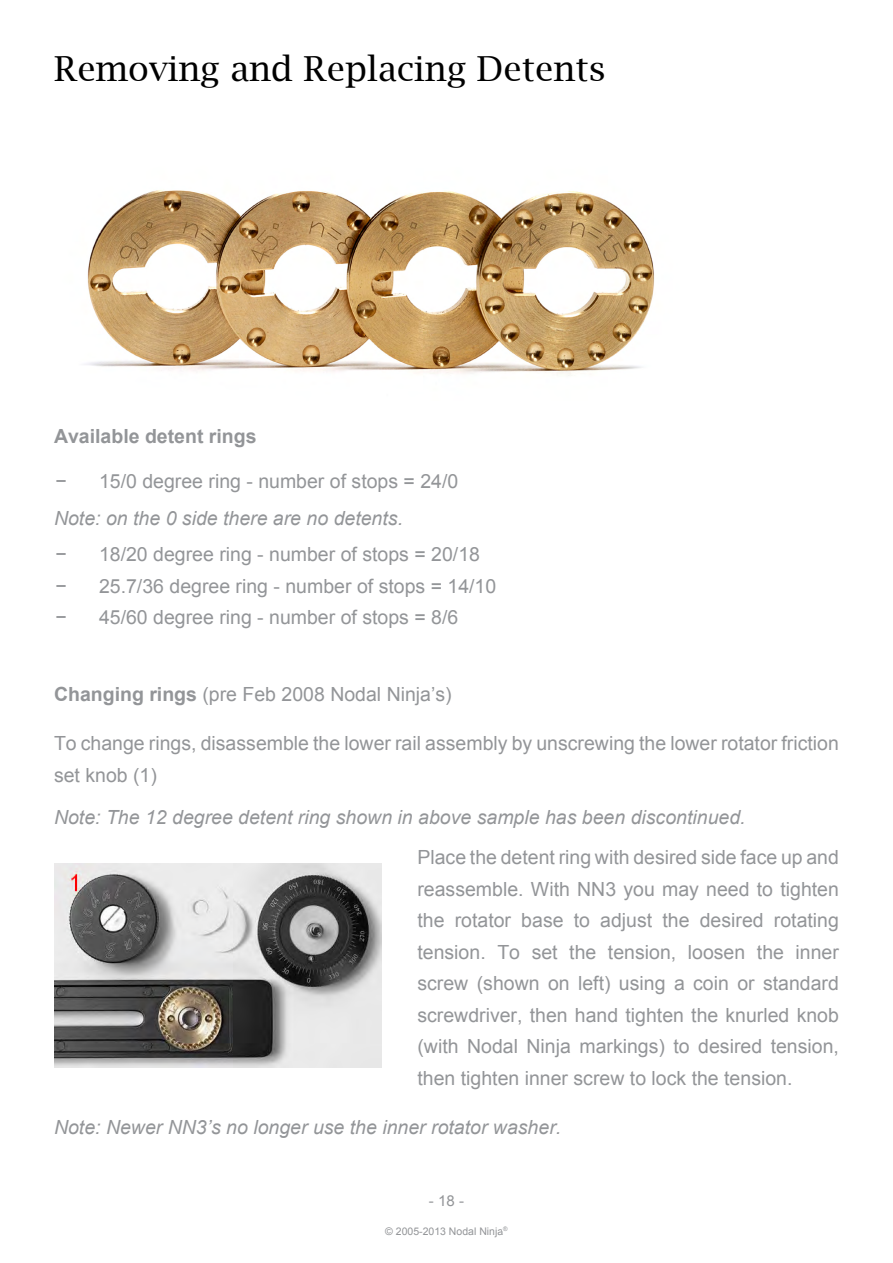
<style>
.page{position:relative;width:893px;height:1263px;background:#fff}
.page>*{position:absolute;margin:0;border:0;box-sizing:border-box;transform-origin:0 0}
.t1{font:34.5px "Lucida Bright";color:#000}
.t2{font:19.5px/31.5px "Arial";color:#939598}
.t3{font:italic 19.5px "Arial";color:#939598}
.t4{font:700 19.5px "Arial";color:#939598}
.t5{font:15px "Arial";color:#939598}
.t6{font:10.5px "Arial";color:#939598}
.s1{font-weight:700}
</style>
<div class="page">
<img style="left:85px;top:190px;width:569px;height:186px">
<img style="left:54px;top:864px;width:327px;height:203px">
<h1 class="t1" style="left:54px;top:49px;width:553px">Removing and Replacing Detents</h1>
<p class="t4" style="left:54px;top:423px;width:204px">Available detent rings</p>
<p class="t2" style="left:56px;top:465px;width:13px">−</p>
<p class="t2" style="left:99px;top:465px;width:361px">15/0 degree ring - number of stops = 24/0</p>
<p class="t3" style="left:54px;top:506px;width:351px">Note: on the 0 side there are no detents.</p>
<p class="t2" style="left:56px;top:539px;width:13px">−</p>
<p class="t2" style="left:99px;top:539px;width:383px">18/20 degree ring - number of stops = 20/18</p>
<p class="t2" style="left:56px;top:570px;width:13px">−</p>
<p class="t2" style="left:99px;top:570px;width:399px">25.7/36 degree ring - number of stops = 14/10</p>
<p class="t2" style="left:56px;top:602px;width:13px">−</p>
<p class="t2" style="left:99px;top:602px;width:361px">45/60 degree ring - number of stops = 8/6</p>
<p class="t2" style="left:54px;top:678px;width:399px"><span class="s1">Changing rings</span> (pre Feb 2008 Nodal Ninja’s)</p>
<p class="t2" style="left:54px;top:728px;width:786px">To change rings, disassemble the lower rail assembly by unscrewing the lower rotator friction set knob (1)</p>
<p class="t3" style="left:54px;top:804px;width:693px">Note: The 12 degree detent ring shown in above sample has been discontinued.</p>
<p class="t2" style="left:417px;top:842px;width:423px;text-align:justify">Place the detent ring with desired side face up and reassemble. With NN3 you may need to tighten the rotator base to adjust the desired rotating tension. To set the tension, loosen the inner screw (shown on left) using a coin or standard screwdriver, then hand tighten the knurled knob (with Nodal Ninja markings) to desired tension, then tighten inner screw to lock the tension.</p>
<p class="t3" style="left:54px;top:1115px;width:509px">Note: Newer NN3’s no longer use the inner rotator washer.</p>
<p class="t5" style="left:429px;top:1191px;width:37px">- 18 -</p>
<p class="t6" style="left:385px;top:1224px;width:124px">© 2005-2013 Nodal Ninja<sup>®</sup></p>
</div>
